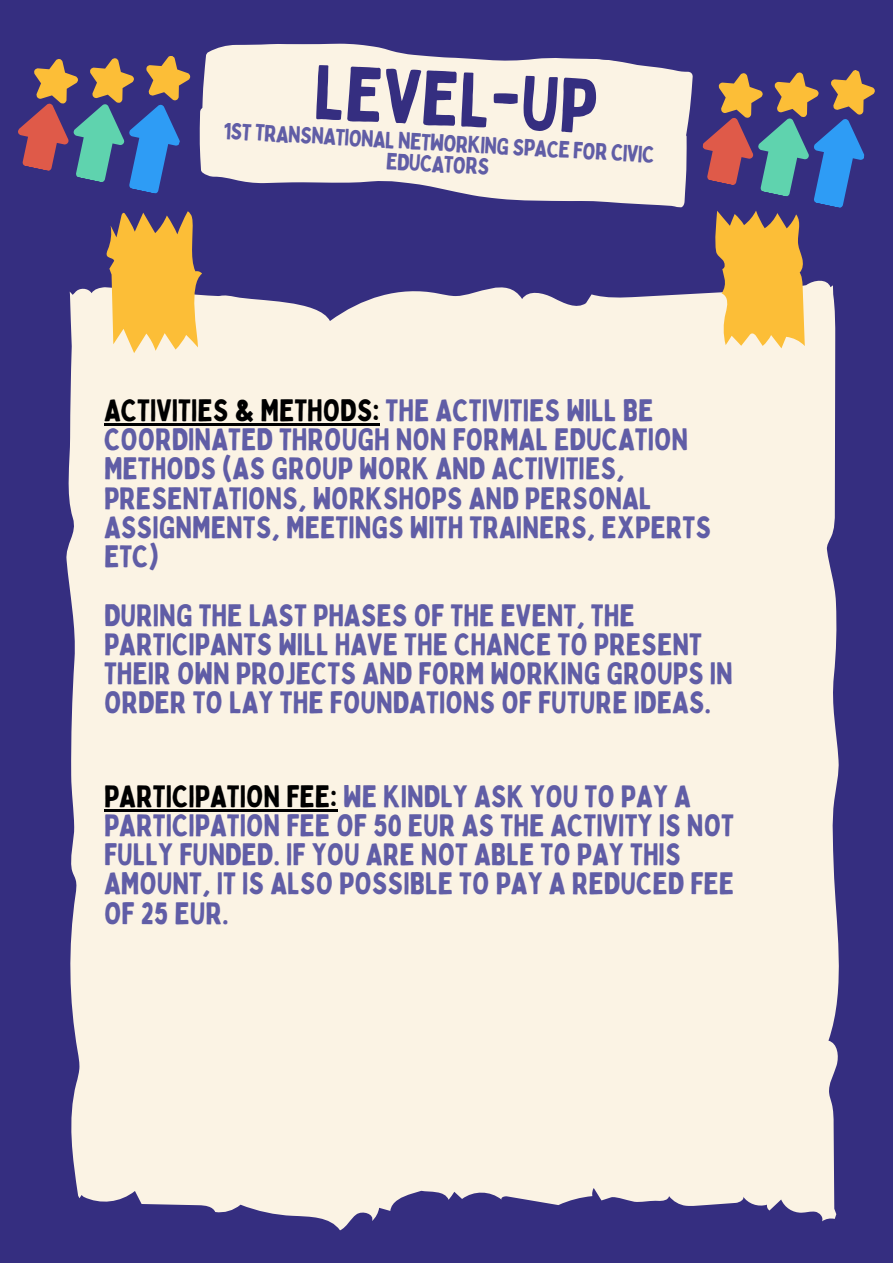
<style>
.page{position:relative;width:893px;height:1264px;background:#fff}
.page>*{position:absolute;margin:0;border:0;box-sizing:border-box;transform-origin:0 0}
.t1{font:75.6px "Bobby Jones";color:#352e80}
.t2{font:30.6px/29.2px "Bobby Jones";color:#605da6}
.t3{font:22.95px "Bobby Jones";color:#605da6}
.s1{color:#000}
</style>
<div class="page">
<div style="left:0;top:0;width:892px;height:1262px;background:#352e80"></div>
<svg style="left:18px;top:56px;width:173px;height:138px"></svg>
<svg style="left:202px;top:43px;width:491px;height:86px;fill:#fbf3e4"></svg>
<svg style="left:199px;top:102px;width:488px;height:106px;fill:#fbf3e4"></svg>
<div style="left:66px;top:287px;width:773px;height:943px;background:#fbf3e4"></div>
<svg style="left:106px;top:211px;width:96px;height:142px;background:#deaf58"></svg>
<svg style="left:695px;top:70px;width:180px;height:278px"></svg>
<hr style="left:104px;top:423px;width:275px;height:2px;background:#000">
<hr style="left:104px;top:809px;width:233px;height:2px;background:#000">
<h1 class="t1" style="left:317px;top:44px;width:285px;rotate:3deg">LEVEL-UP</h1>
<p class="t3" style="left:387px;top:147px;width:105px;rotate:3deg">EDUCATORS</p>
<p class="t3" style="left:224px;top:117px;width:433px;rotate:3deg">1ST TRANSNATIONAL NETWORKING SPACE FOR CIVIC</p>
<p class="t2" style="left:104px;top:395px;width:608px"><span class="s1">ACTIVITIES &amp; METHODS:</span> THE ACTIVITIES WILL BE COORDINATED THROUGH NON FORMAL EDUCATION METHODS (AS GROUP WORK AND ACTIVITIES, PRESENTATIONS, WORKSHOPS AND PERSONAL ASSIGNMENTS, MEETINGS WITH TRAINERS, EXPERTS ETC)</p>
<p class="t2" style="left:104px;top:599px;width:630px">DURING THE LAST PHASES OF THE EVENT, THE PARTICIPANTS WILL HAVE THE CHANCE TO PRESENT THEIR OWN PROJECTS AND FORM WORKING GROUPS IN ORDER TO LAY THE FOUNDATIONS OF FUTURE IDEAS.</p>
<p class="t2" style="left:104px;top:780px;width:631px"><span class="s1">PARTICIPATION FEE:</span> WE KINDLY ASK YOU TO PAY A PARTICIPATION FEE OF 50 EUR AS THE ACTIVITY IS NOT FULLY FUNDED. IF YOU ARE NOT ABLE TO PAY THIS AMOUNT, IT IS ALSO POSSIBLE TO PAY A REDUCED FEE OF 25 EUR.</p>
</div>
